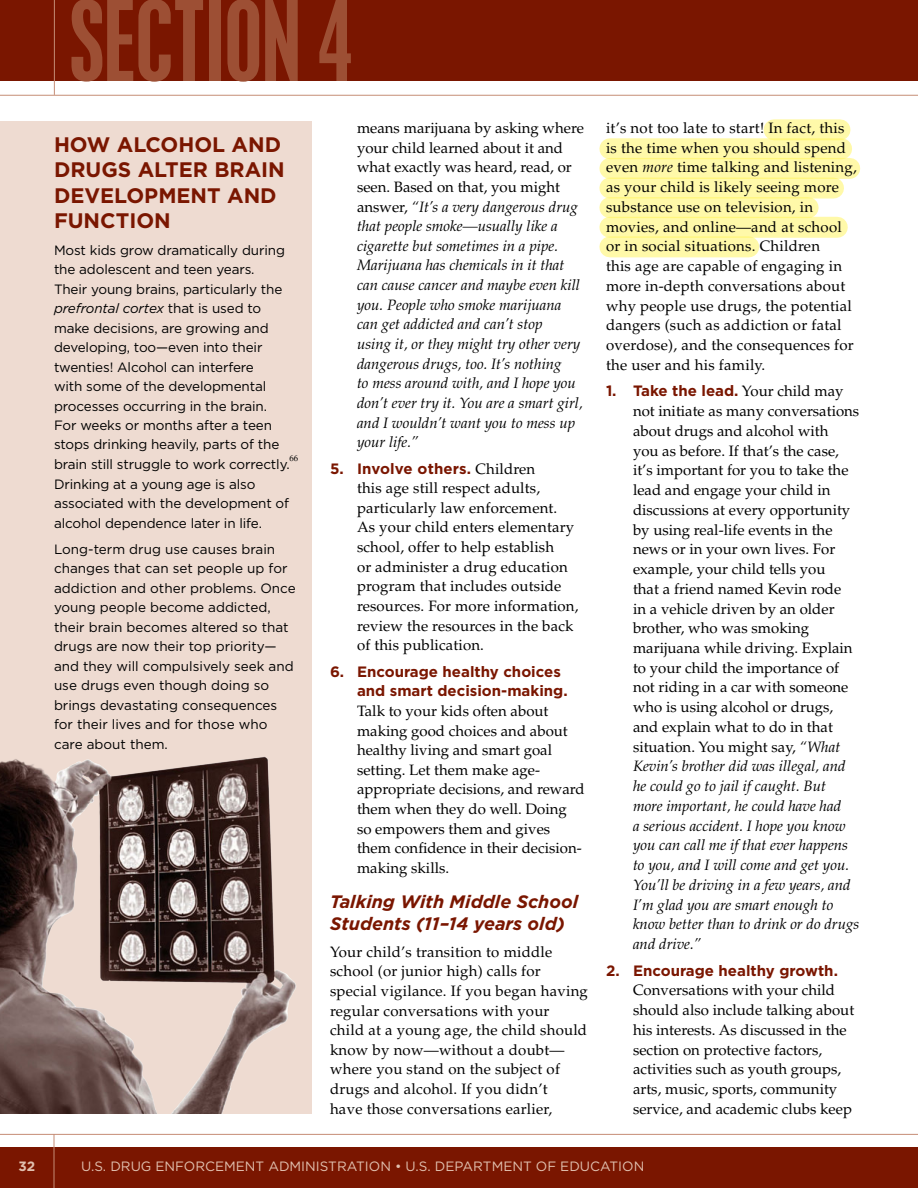
<style>
.page{position:relative;width:918px;height:1188px;background:#fff}
.page>*{position:absolute;margin:0;border:0;box-sizing:border-box;transform-origin:0 0}
.t1{font:condensed 99px "Placard";color:#9d4f34}
.t2{font:700 21px/25.5px "Gotham";color:#7a1600}
.t3{font:italic 700 18px/21.8px "Gotham";color:#7a1600}
.t4{font:15px/19.8px "Palatino";color:#000}
.t5{font:italic 15px/19.6px "Palatino";color:#000}
.t6{font:700 15px/19.6px "Gotham";color:#7a1600}
.t7{font:13.5px/19.5px "Gotham";letter-spacing:-.01em;color:#000}
.t8{font:13.5px "Gotham";color:#e1c0af}
.t9{font:700 13.5px "Gotham";color:#e1c0af}
.t10{font:8.7px "Palatino";color:#000}
.s1{font-style:italic}
.s2{font-style:normal}
.s3{font-family:"Palatino";font-weight:400;color:#000}
</style>
<div class="page">
<hr style="left:0;top:95px;width:918px;height:1px;background:#c58d76">
<div style="left:0;top:0;width:918px;height:81px;background:#7a1600"></div>
<hr style="left:54px;top:0;width:1px;height:95px;background:#c58d76">
<div style="left:0;top:1148px;width:918px;height:40px;background:#7a1600"></div>
<hr style="left:0;top:1134px;width:918px;height:1px;background:#c58d76">
<hr style="left:54px;top:1134px;width:1px;height:54px;background:#c58d76">
<div style="left:774px;top:119px;width:66px;height:21px;background:#fff9a9"></div>
<div style="left:610px;top:138px;width:232px;height:21px;background:#fff9a9"></div>
<div style="left:610px;top:158px;width:240px;height:21px;background:linear-gradient(to right,#fff9a9,#fff9a9)"></div>
<div style="left:610px;top:178px;width:224px;height:21px;background:#fff9a9"></div>
<div style="left:610px;top:197px;width:198px;height:21px;background:#fff9a9"></div>
<div style="left:610px;top:217px;width:227px;height:21px;background:#fff9a9"></div>
<div style="left:610px;top:236px;width:139px;height:21px;background:#fff9a9"></div>
<div style="left:0;top:122px;width:312px;height:992px;background:#eedbd1"></div>
<img style="left:0;top:756px;width:296px;height:358px">
<h1 class="t1" style="left:69px;top:-20px;width:285px">SECTION 4</h1>
<h2 class="t2" style="left:54px;top:131px;width:232px">How Alcohol and<br>Drugs Alter Brain<br>Developm ent AN D<br>FUNCTION</h2>
<p class="t7" style="left:54px;top:240px;width:237px">Most kids grow dramatically during the adolescent and teen years.<br>Their young brains, particularly the <span class="s1">prefrontal cortex</span> that is used to make decisions, are growing and developing, too—even into their twenties! Alcohol can interfere<br>with some of the developmental processes occurring in the brain.<br>For weeks or months after a teen stops drinking heavily, parts of the brain still struggle to work correctly.</p>
<p class="t10" style="left:290px;top:453px;width:10px">66</p>
<p class="t7" style="left:54px;top:474px;width:237px">Drinking at a young age is also associated with the development of alcohol dependence later in life.</p>
<p class="t7" style="left:54px;top:539px;width:243px">Long-term drug use causes brain changes that can set people up for addiction and other problems. Once young people become addicted, their brain becomes altered so that drugs are now their top priority— and they will compulsively seek and use drugs even though doing so brings devastating consequences for their lives and for those who care about them.</p>
<p class="t5" style="left:357px;top:118px;width:228px"><span class="s2">means marijuana by asking where your child learned about it and what exactly was heard, read, or seen. Based on that, you might answer,</span> “It’s a very dangerous drug that people smoke—usually like a cigarette but sometimes in a pipe.<br>Marijuana has chemicals in it that can cause cancer and maybe even kill you. People who smoke marijuana can get addicted and can’t stop<br>using it, or they might try other very dangerous drugs, too. It’s nothing<br>to mess around with, and I hope you don’t ever try it. You are a smart girl, and I wouldn’t want you to mess up your life.”</p>
<p class="t6" style="left:330px;top:458px;width:207px">5. I nvolve others. <span class="s3">Children</span></p>
<p class="t4" style="left:357px;top:479px;width:223px">this age still respect adults, particularly law enforcement.<br>As your child enters elementary school, offer to help establish<br>or administer a drug education program that includes outside resources. For more information, review the resources in the back of this publication.</p>
<p class="t6" style="left:357px;top:661px;width:212px;text-indent:-27px">6. Encourage healthy choices and smart decision-making.</p>
<p class="t4" style="left:357px;top:701px;width:229px">Talk to your kids often about making good choices and about healthy living and smart goal setting. Let them make age&shy;appropriate decisions, and reward them when they do well. Doing so empowers them and gives them confidence in their decision&shy;making skills.</p>
<p class="t3" style="left:330px;top:891px;width:250px">Talking With Middle School<br>Students (11–14 years old)</p>
<p class="t4" style="left:330px;top:942px;width:259px">Your child’s transition to middle school (or junior high) calls for special vigilance. If you began having regular conversations with your<br>child at a young age, the child should know by now—without a doubt— where you stand on the subject of drugs and alcohol. If you didn’t<br>have those conversations earlier,</p>
<p class="t4" style="left:606px;top:118px;width:252px">it’s not too late to start! In fact, this is the time when you should spend even <span class="s1">more</span> time talking and listening, as your child is likely seeing more substance use on television, in movies, and online—and at school or in social situations. Children<br>this age are capable of engaging in more in-depth conversations about why people use drugs, the potential dangers (such as addiction or fatal overdose), and the consequences for the user and his family.</p>
<p class="t6" style="left:606px;top:381px;width:239px">1. Take the lead. <span class="s3">Your child may</span></p>
<p class="t4" style="left:633px;top:401px;width:228px">not initiate as many conversations about drugs and alcohol with<br>you as before. If that’s the case, it’s important for you to take the lead and engage your child in discussions at every opportunity by using real-life events in the news or in your own lives. For example, your child tells you<br>that a friend named Kevin rode<br>in a vehicle driven by an older brother, who was smoking marijuana while driving. Explain to your child the importance of not riding in a car with someone who is using alcohol or drugs, and explain what to do in that situation. You might say, <span class="s1">“What<br>Kevin’s brother did was illegal, and he could go to jail if caught. But more important, he could have had<br>a serious accident. I hope you know you can call me if that ever happens to you, and I will come and get you.<br>You’ll be driving in a few years, and<br>I’m glad you are smart enough to know better than to drink or do drugs and drive.”</span></p>
<p class="t6" style="left:606px;top:960px;width:233px">2. Encourage healthy growth.</p>
<p class="t4" style="left:633px;top:981px;width:223px">Conversations with your child should also include talking about his interests. As discussed in the section on protective factors, activities such as youth groups, arts, music, sports, community service, and academic clubs keep</p>
<p class="t9" style="left:18px;top:1157px;width:18px">32</p>
<p class="t8" style="left:81px;top:1157px;width:565px">U.S. Drug Enforcement Administration • U.S. Department of Education</p>
</div>
